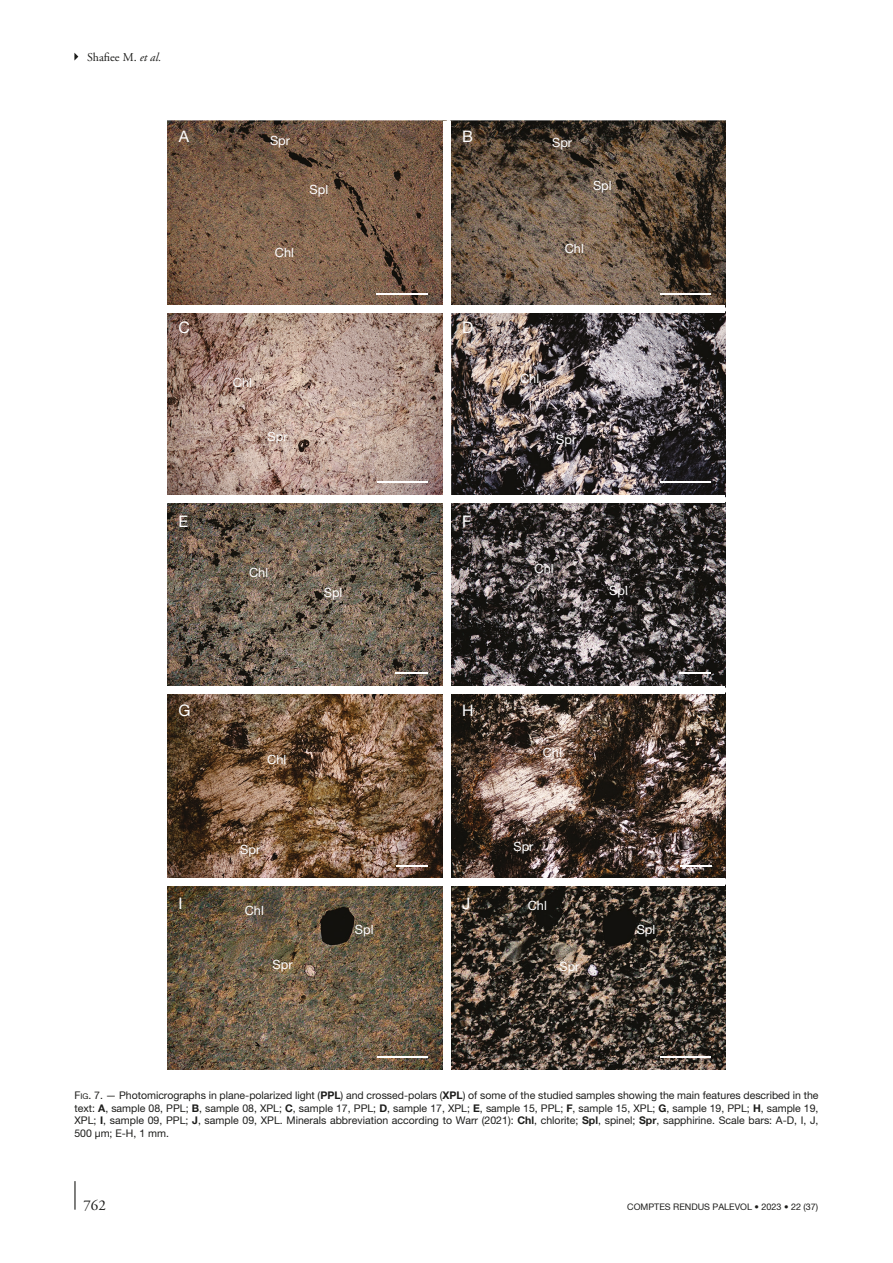
<style>
.page{position:relative;width:893px;height:1263px;background:#fff}
.page>*{position:absolute;margin:0;border:0;box-sizing:border-box;transform-origin:0 0}
.t1{font:15.9px "Helvetica Neue";color:#fff}
.t2{font:15px "Adobe Garamond Pro";color:#1d1d1b}
.t3{font:12.75px "Helvetica Neue";color:#fff}
.t4{font:12px "Adobe Garamond Pro";color:#1d1d1b}
.t5{font:10.5px/12.8px "Helvetica Neue";color:#1d1d1b;text-align:justify}
.t6{font:9px "Helvetica Neue";color:#1d1d1b}
.s1{font-style:italic}
.s2{font-style:inherit}
.s3{font-size:7.8px}
.s4{font-weight:700}
</style>
<div class="page">
<hr style="left:74px;top:1181px;width:2px;height:29px;background:#1d1d1b">
<svg style="left:74px;top:53px;width:4px;height:8px"></svg>
<img style="left:167px;top:121px;width:559px;height:948px">
<hr style="left:376px;top:293px;width:52px;height:2px;background:#fff">
<hr style="left:660px;top:293px;width:51px;height:2px;background:#fff">
<hr style="left:377px;top:481px;width:51px;height:2px;background:#fff">
<hr style="left:661px;top:481px;width:50px;height:2px;background:#fff">
<hr style="left:396px;top:673px;width:32px;height:1px;background:#fff">
<hr style="left:679px;top:673px;width:32px;height:1px;background:#fff">
<hr style="left:396px;top:865px;width:32px;height:1px;background:#fff">
<hr style="left:680px;top:865px;width:31px;height:1px;background:#fff">
<hr style="left:377px;top:1056px;width:51px;height:2px;background:#fff">
<hr style="left:660px;top:1056px;width:51px;height:2px;background:#fff">
<div style="left:443px;top:121px;width:8px;height:948px;background:#fff"></div>
<div style="left:168px;top:305px;width:557px;height:7px;background:#fff"></div>
<div style="left:168px;top:496px;width:557px;height:7px;background:#fff"></div>
<div style="left:168px;top:687px;width:557px;height:7px;background:#fff"></div>
<div style="left:168px;top:878px;width:557px;height:8px;background:#fff"></div>
<p class="t4" style="left:87px;top:50px;width:76px">Shafiee M. <span class="s1">et al.</span></p>
<p class="t1" style="left:179px;top:127px;width:12px">A</p>
<p class="t1" style="left:462px;top:127px;width:12px">B</p>
<p class="t3" style="left:270px;top:133px;width:22px">Spr</p>
<p class="t3" style="left:310px;top:182px;width:20px">Spl</p>
<p class="t3" style="left:275px;top:245px;width:21px">Chl</p>
<p class="t1" style="left:179px;top:318px;width:13px">C</p>
<p class="t1" style="left:462px;top:318px;width:13px">D</p>
<p class="t3" style="left:233px;top:375px;width:21px">Chl</p>
<p class="t3" style="left:268px;top:429px;width:22px">Spr</p>
<p class="t1" style="left:179px;top:512px;width:11px">E</p>
<p class="t1" style="left:462px;top:512px;width:11px">F</p>
<p class="t3" style="left:249px;top:565px;width:21px">Chl</p>
<p class="t3" style="left:324px;top:585px;width:20px">Spl</p>
<p class="t3" style="left:552px;top:135px;width:22px">Spr</p>
<p class="t3" style="left:593px;top:178px;width:20px">Spl</p>
<p class="t3" style="left:565px;top:241px;width:21px">Chl</p>
<p class="t3" style="left:520px;top:371px;width:21px">Chl</p>
<p class="t3" style="left:556px;top:431px;width:22px">Spr</p>
<p class="t3" style="left:535px;top:561px;width:21px">Chl</p>
<p class="t3" style="left:609px;top:583px;width:20px">Spl</p>
<p class="t1" style="left:179px;top:701px;width:14px">G</p>
<p class="t1" style="left:462px;top:701px;width:13px">H</p>
<p class="t3" style="left:267px;top:752px;width:21px">Chl</p>
<p class="t3" style="left:240px;top:842px;width:22px">Spr</p>
<p class="t1" style="left:179px;top:894px;width:6px">I</p>
<p class="t1" style="left:462px;top:894px;width:10px">J</p>
<p class="t3" style="left:245px;top:903px;width:21px">Chl</p>
<p class="t3" style="left:543px;top:745px;width:21px">Chl</p>
<p class="t3" style="left:513px;top:838px;width:22px">Spr</p>
<p class="t3" style="left:528px;top:897px;width:21px">Chl</p>
<p class="t3" style="left:273px;top:957px;width:22px">Spr</p>
<p class="t3" style="left:355px;top:922px;width:20px">Spl</p>
<p class="t3" style="left:637px;top:922px;width:20px">Spl</p>
<p class="t3" style="left:559px;top:959px;width:22px">Spr</p>
<p class="t5" style="left:74px;top:1089px;width:746px"><span class="s2">F</span><span class="s3">ig</span><span class="s2">. 7</span>. — Photomicrographs in plane-polarized light (<span class="s4">PPL</span>) and crossed-polars (<span class="s4">XPL</span>) of some of the studied samples showing the main features described in the text: <span class="s4">A</span>, sample 08, PPL; <span class="s4">B</span>, sample 08, XPL; <span class="s4">C</span>, sample 17, PPL; <span class="s4">D</span>, sample 17, XPL; <span class="s4">E</span>, sample 15, PPL; <span class="s4">F</span>, sample 15, XPL; <span class="s4">G</span>, sample 19, PPL; <span class="s4">H</span>, sample 19, XPL; <span class="s4">I</span>, sample 09, PPL; <span class="s4">J</span>, sample 09, XPL. Minerals abbreviation according to Warr (2021): <span class="s4">Chl</span>, chlorite; <span class="s4">Spl</span>, spinel; <span class="s4">Spr</span>, sapphirine. Scale bars: A-D, I, J, 500 μm; E-H, 1 mm.</p>
<h2 class="t2" style="left:83px;top:1196px;width:24px">762</h2>
<p class="t6" style="left:627px;top:1201px;width:193px">COMPTES RENDUS PALEVOL • 2023 • 22 (37)</p>
</div>
